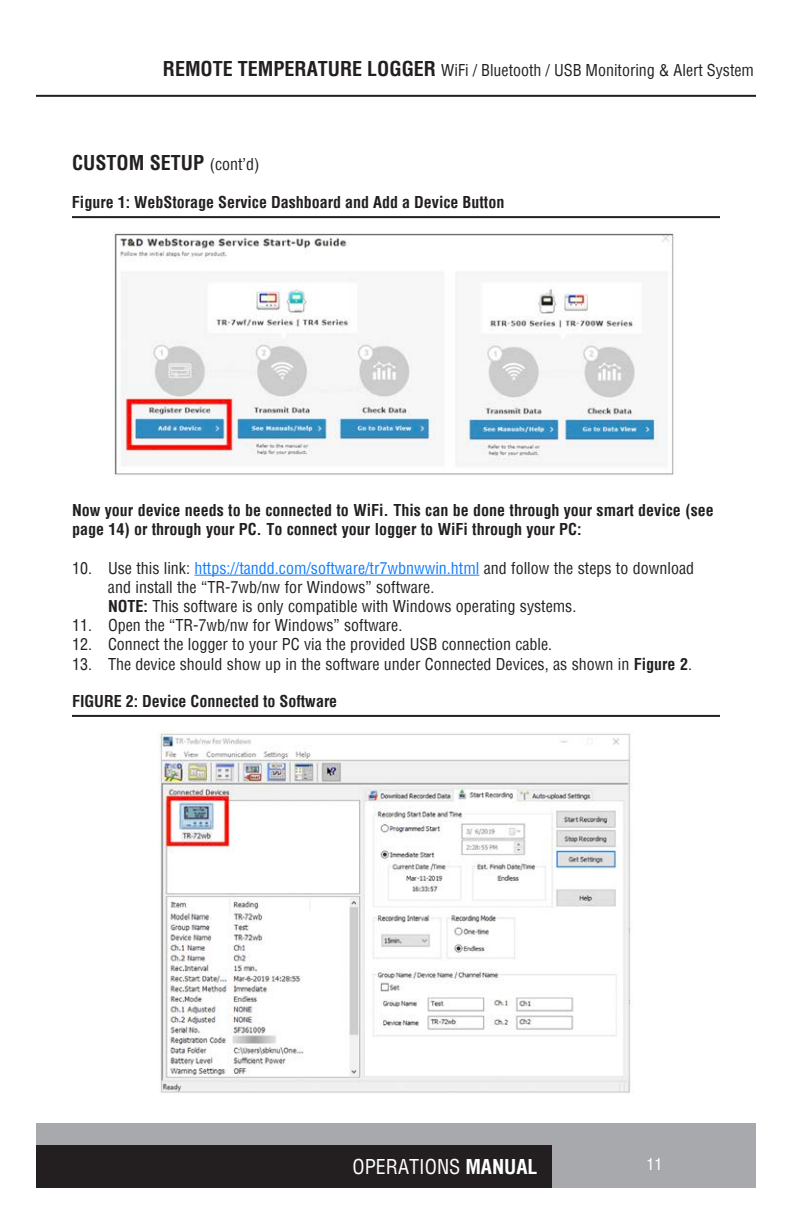
<style>
.page{position:relative;width:792px;height:1224px;background:#fff}
.page>*{position:absolute;margin:0;border:0;box-sizing:border-box;transform-origin:0 0}
.t1{font:700 condensed 20px "Helvetica";color:#231f20}
.t2{font:condensed 20px "Helvetica";color:#fff}
.t3{font:condensed 16px/19.2px "Helvetica";color:#231f20}
.t4{font:700 condensed 16px "Helvetica";color:#231f20}
.t5{font:condensed 16px "Helvetica";color:#fff}
.s1{font-weight:700;font-size:20px}
.s2{font-weight:400;font-size:16px}
.s3{color:#107dfe}
.s4{font-weight:700}
</style>
<div class="page">
<div style="left:36px;top:1123px;width:720px;height:65px;background:#a8a9ad"></div>
<div style="left:36px;top:1145px;width:515px;height:43px;background:#231f20"></div>
<hr style="left:36px;top:95px;width:720px;height:2px;background:#231f20">
<hr style="left:194px;top:575px;width:285px;height:1px;background:#107dfe">
<hr style="left:72px;top:216px;width:648px;height:2px;background:#231f20">
<img style="left:113px;top:232px;width:561px;height:245px">
<hr style="left:72px;top:715px;width:648px;height:2px;background:#231f20">
<img style="left:159px;top:733px;width:472px;height:360px">
<p class="t3" style="left:163px;top:60px;width:593px"><span class="s1">REMOTE TEMPERATURE LOGGER</span> WiFi / Bluetooth / USB Monitoring &amp; Alert System</p>
<p class="t1" style="left:72px;top:150px;width:189px">CUSTOM SETUP <span class="s2">(cont’d)</span></p>
<p class="t4" style="left:72px;top:191px;width:434px">Figure 1: WebStorage Service Dashboard and Add a Device Button</p>
<p class="t4" style="left:72px;top:500px;width:643px">Now your device needs to be connected to WiFi. This can be done through your smart device (see</p>
<p class="t4" style="left:72px;top:519px;width:511px">page 14) or through your PC. To connect your logger to WiFi through your PC:</p>
<p class="t3" style="left:108px;top:558px;width:588px;text-indent:-36px">10. Use this link: <span class="s3">https://tandd.com/software/tr7wbnwwin.html</span> and follow the steps to download and install the “TR-7wb/nw for Windows” software.</p>
<p class="t3" style="left:108px;top:596px;width:470px"><span class="s4">NOTE:</span> This software is only compatible with Windows operating systems.</p>
<p class="t3" style="left:72px;top:616px;width:332px">11. Open the “TR-7wb/nw for Windows” software.</p>
<p class="t3" style="left:72px;top:635px;width:482px">12. Connect the logger to your PC via the provided USB connection cable.</p>
<p class="t3" style="left:72px;top:654px;width:622px">13. The device should show up in the software under Connected Devices, as shown in <span class="s4">Figure 2</span>.</p>
<p class="t4" style="left:72px;top:690px;width:267px">FIGURE 2: Device Connected to Software</p>
<p class="t2" style="left:353px;top:1153px;width:187px">OPERATIONS <span class="s4">MANUAL</span></p>
<p class="t5" style="left:646px;top:1154px;width:17px">11</p>
</div>
